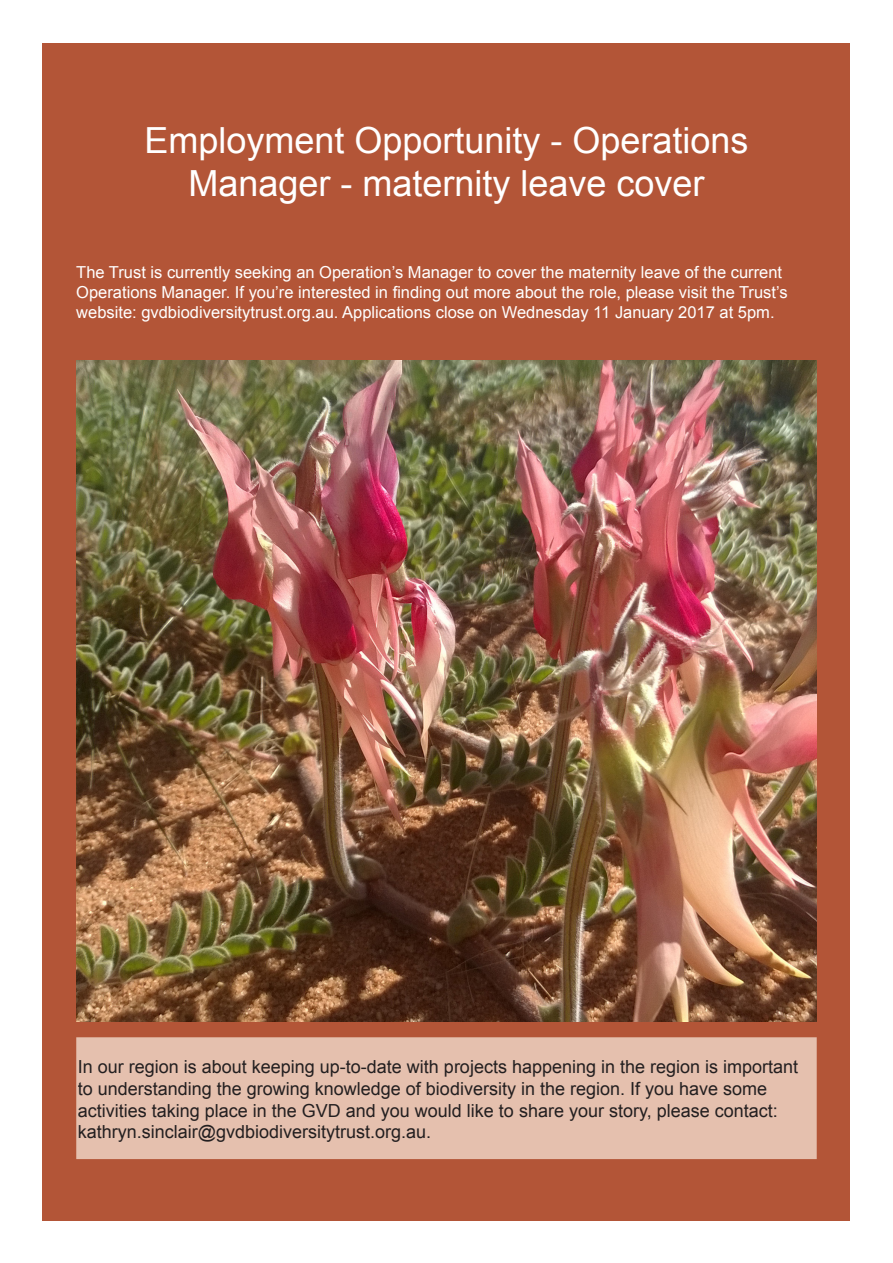
<style>
.page{position:relative;width:893px;height:1263px;background:#fff}
.page>*{position:absolute;margin:0;border:0;box-sizing:border-box;transform-origin:0 0}
.t1{font:36px/43.2px "Arial";color:#fff;text-align:center}
.t2{font:18px/21.6px "Arial";color:#231f20}
.t3{font:16.5px/19.8px "Arial";color:#fff}
</style>
<div class="page">
<div style="left:43px;top:43px;width:807px;height:1177px;background:#b35537"></div>
<div style="left:77px;top:1038px;width:739px;height:120px;background:#e5c0ae"></div>
<div style="left:76px;top:1037px;width:741px;height:122px;border:2px solid #e5c0ae"></div>
<img style="left:76px;top:360px;width:741px;height:661px">
<p class="t1" style="left:144px;top:119px;width:606px">Employment Opportunity - Operations<br>Manager - maternity leave cover</p>
<p class="t3" style="left:76px;top:263px;width:713px">The Trust is currently seeking an Operation’s Manager to cover the maternity leave of the current<br>Operations Manager. If you’re interested in finding out more about the role, please visit the Trust’s website: gvdbiodiversitytrust.org.au. Applications close on Wednesday 11 January 2017 at 5pm.</p>
<p class="t2" style="left:78px;top:1056px;width:722px">In our region is about keeping up-to-date with projects happening in the region is important to understanding the growing knowledge of biodiversity in the region. If you have some activities taking place in the GVD and you would like to share your story, please contact: kathryn.sinclair@gvdbiodiversitytrust.org.au.</p>
</div>
